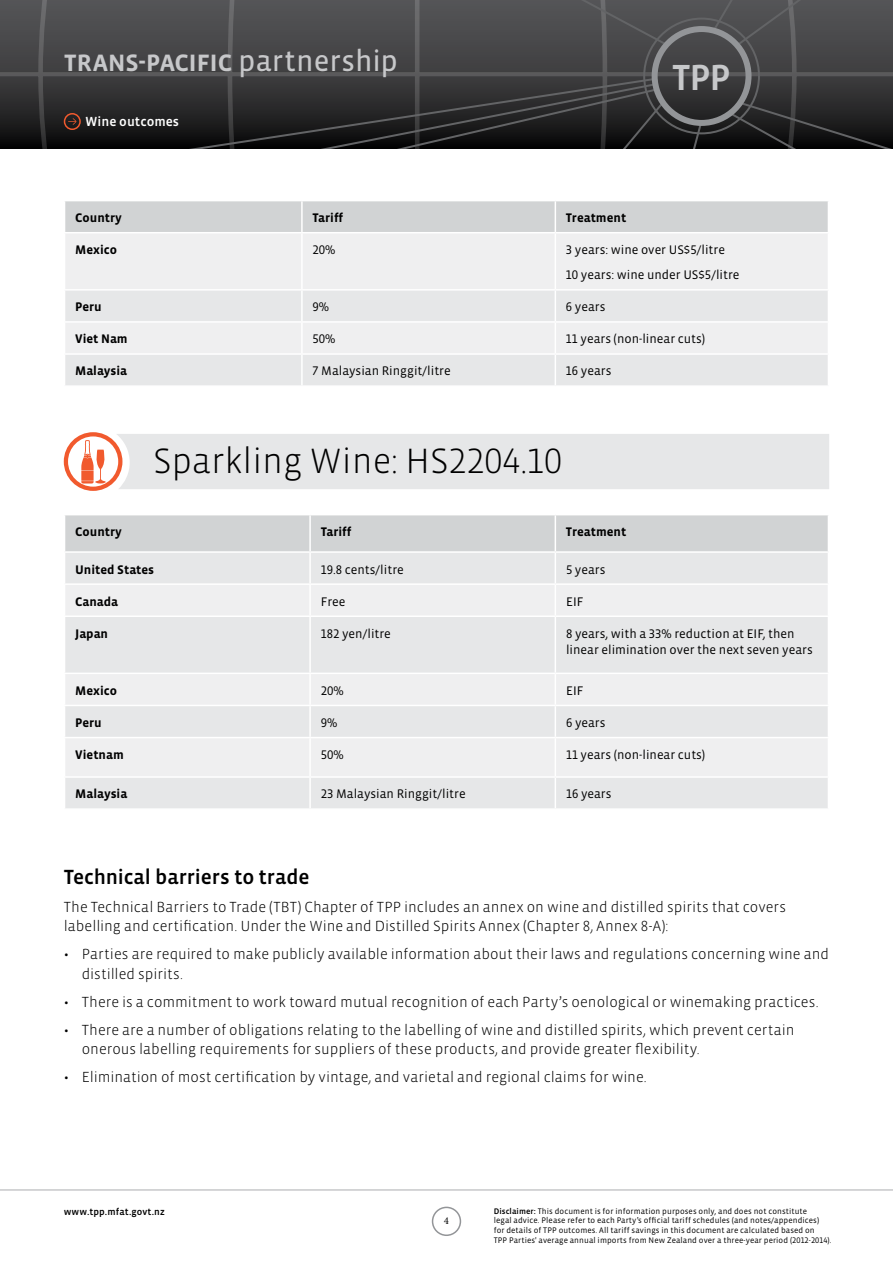
<style>
.page{position:relative;width:893px;height:1263px;background:#fff}
.page>*{position:absolute;margin:0;border:0;box-sizing:border-box;transform-origin:0 0}
.t1{font:500 37.2px "Vista Sans OT";color:#c7c8ca}
.t2{font:300 36px "Vista Sans OT";color:#000}
.t3{font:500 30px "Vista Sans OT";letter-spacing:-.035em;color:#c7c8ca}
.t4{font:500 21px "Vista Sans OT";letter-spacing:-.01em;color:#000}
.t5{font:300 15px/19.5px "Vista Sans OT";color:#000}
.t6{font:500 13.5px "Vista Sans OT";color:#fff}
.t7{font:12.75px/25px "Vista Sans OT";color:#000}
.t8{font:700 12.75px "Vista Sans OT";color:#000}
.t9{font:10.5px "Minion Pro";color:#000}
.t10{font:500 9.75px "Vista Sans OT";letter-spacing:.01em;color:#000}
.t11{font:8.25px/9.8px "Vista Sans OT";letter-spacing:.01em;color:#000}
.s1{font-weight:400}
.s2{font-weight:500}
</style>
<div class="page">
<svg style="left:0;top:0;width:893px;height:149px;background:#474749"></svg>
<svg style="left:712px;top:0;width:99px;height:47px;background:#525255"></svg>
<svg style="left:725px;top:100px;width:168px;height:49px;background:#212122"></svg>
<svg style="left:529px;top:0;width:138px;height:46px;background:#4f5052"></svg>
<div style="left:652px;top:26px;width:99px;height:100px;border:6px solid #939598;border-radius:50%"></div>
<div style="left:432px;top:1206px;width:29px;height:30px;border:2px solid #939598;border-radius:50%"></div>
<hr style="left:0;top:1189px;width:893px;height:2px;background:#c7c8ca">
<svg style="left:34px;top:77px;width:669px;height:72px;background:#282729"></svg>
<div style="left:64px;top:113px;width:17px;height:17px;border:2px solid #f15a2e;border-radius:50%"></div>
<div style="left:65px;top:201px;width:763px;height:31px;background:#d1d3d4"></div>
<div style="left:65px;top:234px;width:763px;height:55px;background:#efeff0"></div>
<svg style="left:65px;top:291px;width:763px;height:94px;fill:#e6e7e8"></svg>
<hr style="left:301px;top:201px;width:2px;height:31px;background:#fff">
<hr style="left:555px;top:201px;width:1px;height:31px;background:#fff">
<hr style="left:301px;top:233px;width:2px;height:56px;background:#fff">
<hr style="left:555px;top:233px;width:1px;height:56px;background:#fff">
<hr style="left:301px;top:323px;width:2px;height:30px;background:#fff">
<hr style="left:555px;top:323px;width:1px;height:30px;background:#fff">
<hr style="left:64px;top:321px;width:238px;height:2px;background:#fff">
<hr style="left:301px;top:291px;width:2px;height:30px;background:#fff">
<hr style="left:302px;top:321px;width:253px;height:2px;background:#fff">
<hr style="left:555px;top:291px;width:1px;height:30px;background:#fff">
<hr style="left:555px;top:321px;width:274px;height:2px;background:#fff">
<hr style="left:64px;top:353px;width:238px;height:2px;background:#fff">
<hr style="left:302px;top:353px;width:253px;height:2px;background:#fff">
<hr style="left:301px;top:355px;width:2px;height:30px;background:#fff">
<hr style="left:555px;top:353px;width:274px;height:2px;background:#fff">
<hr style="left:555px;top:355px;width:1px;height:30px;background:#fff">
<div style="left:65px;top:515px;width:763px;height:36px;background:#d1d3d4"></div>
<div style="left:65px;top:553px;width:763px;height:255px;background:#e6e7e8"></div>
<svg style="left:65px;top:585px;width:763px;height:191px;fill:#efeff0"></svg>
<hr style="left:309px;top:515px;width:2px;height:36px;background:#fff">
<hr style="left:555px;top:515px;width:1px;height:36px;background:#fff">
<hr style="left:309px;top:553px;width:2px;height:30px;background:#fff">
<hr style="left:555px;top:553px;width:1px;height:30px;background:#fff">
<hr style="left:309px;top:617px;width:2px;height:56px;background:#fff">
<hr style="left:555px;top:617px;width:1px;height:56px;background:#fff">
<hr style="left:309px;top:706px;width:2px;height:31px;background:#fff">
<hr style="left:555px;top:706px;width:1px;height:31px;background:#fff">
<hr style="left:309px;top:778px;width:2px;height:30px;background:#fff">
<hr style="left:555px;top:778px;width:1px;height:30px;background:#fff">
<hr style="left:64px;top:583px;width:246px;height:2px;background:#fff">
<hr style="left:64px;top:615px;width:246px;height:2px;background:#fff">
<hr style="left:310px;top:583px;width:245px;height:2px;background:#fff">
<hr style="left:309px;top:585px;width:2px;height:30px;background:#fff">
<hr style="left:310px;top:615px;width:245px;height:2px;background:#fff">
<hr style="left:555px;top:583px;width:274px;height:2px;background:#fff">
<hr style="left:555px;top:585px;width:1px;height:30px;background:#fff">
<hr style="left:555px;top:615px;width:274px;height:2px;background:#fff">
<hr style="left:64px;top:673px;width:246px;height:1px;background:#fff">
<hr style="left:64px;top:705px;width:246px;height:1px;background:#fff">
<hr style="left:310px;top:673px;width:245px;height:1px;background:#fff">
<hr style="left:309px;top:674px;width:2px;height:31px;background:#fff">
<hr style="left:310px;top:705px;width:245px;height:1px;background:#fff">
<hr style="left:555px;top:673px;width:274px;height:1px;background:#fff">
<hr style="left:555px;top:674px;width:1px;height:31px;background:#fff">
<hr style="left:555px;top:705px;width:274px;height:1px;background:#fff">
<hr style="left:64px;top:737px;width:246px;height:1px;background:#fff">
<hr style="left:64px;top:776px;width:246px;height:2px;background:#fff">
<hr style="left:310px;top:737px;width:245px;height:1px;background:#fff">
<hr style="left:309px;top:738px;width:2px;height:38px;background:#fff">
<hr style="left:310px;top:776px;width:245px;height:2px;background:#fff">
<hr style="left:555px;top:737px;width:274px;height:1px;background:#fff">
<hr style="left:555px;top:738px;width:1px;height:38px;background:#fff">
<hr style="left:555px;top:776px;width:274px;height:2px;background:#fff">
<svg style="left:64px;top:432px;width:765px;height:59px;background:#e9e5e5"></svg>
<h3 class="t3" style="left:64px;top:46px;width:336px">trans-pacific <span class="s1">partnership</span></h3>
<p class="t6" style="left:85px;top:115px;width:96px">Wine outcomes</p>
<h1 class="t1" style="left:672px;top:58px;width:60px">TPP</h1>
<p class="t8" style="left:75px;top:211px;width:48px">Country</p>
<p class="t8" style="left:313px;top:211px;width:32px">Tariff</p>
<p class="t8" style="left:566px;top:211px;width:62px">Treatment</p>
<p class="t8" style="left:75px;top:243px;width:43px">Mexico</p>
<p class="t7" style="left:313px;top:238px;width:25px">20%</p>
<p class="t7" style="left:566px;top:238px;width:175px">3 years: wine over US$5/litre<br>10 years: wine under US$5/litre</p>
<p class="t8" style="left:75px;top:300px;width:28px">Peru</p>
<p class="t7" style="left:313px;top:295px;width:18px">9%</p>
<p class="t7" style="left:566px;top:295px;width:41px">6 years</p>
<p class="t8" style="left:75px;top:333px;width:54px">Viet Nam</p>
<p class="t7" style="left:313px;top:327px;width:25px">50%</p>
<p class="t7" style="left:566px;top:327px;width:141px">11 years (non-linear cuts)</p>
<p class="t8" style="left:75px;top:365px;width:54px">Malaysia</p>
<p class="t7" style="left:313px;top:359px;width:140px">7 Malaysian Ringgit/litre</p>
<p class="t7" style="left:566px;top:359px;width:47px">16 years</p>
<h2 class="t2" style="left:153px;top:442px;width:411px">Sparkling Wine: HS2204.10</h2>
<p class="t8" style="left:75px;top:525px;width:48px">Country</p>
<p class="t8" style="left:321px;top:525px;width:32px">Tariff</p>
<p class="t8" style="left:566px;top:525px;width:62px">Treatment</p>
<p class="t8" style="left:75px;top:563px;width:81px">United States</p>
<p class="t7" style="left:321px;top:557px;width:85px">19.8 cents/litre</p>
<p class="t7" style="left:566px;top:557px;width:41px">5 years</p>
<p class="t8" style="left:75px;top:595px;width:45px">Canada</p>
<p class="t7" style="left:321px;top:589px;width:26px">Free</p>
<p class="t7" style="left:566px;top:589px;width:19px">EIF</p>
<p class="t8" style="left:75px;top:627px;width:34px">Japan</p>
<p class="t7" style="left:321px;top:621px;width:72px">182 yen/litre</p>
<p class="t7" style="left:566px;top:625px;width:248px;line-height:16.5px">8 years, with a 33% reduction at EIF, then linear elimination over the next seven years</p>
<p class="t8" style="left:75px;top:684px;width:43px">Mexico</p>
<p class="t7" style="left:321px;top:678px;width:25px">20%</p>
<p class="t7" style="left:566px;top:678px;width:19px">EIF</p>
<p class="t8" style="left:75px;top:716px;width:28px">Peru</p>
<p class="t7" style="left:321px;top:710px;width:18px">9%</p>
<p class="t7" style="left:566px;top:710px;width:41px">6 years</p>
<p class="t8" style="left:75px;top:748px;width:50px">Vietnam</p>
<p class="t7" style="left:321px;top:742px;width:25px">50%</p>
<p class="t7" style="left:566px;top:742px;width:141px">11 years (non-linear cuts)</p>
<p class="t8" style="left:75px;top:788px;width:54px">Malaysia</p>
<p class="t7" style="left:321px;top:782px;width:146px">23 Malaysian Ringgit/litre</p>
<p class="t7" style="left:566px;top:782px;width:47px">16 years</p>
<h3 class="t4" style="left:64px;top:866px;width:247px">Technical barriers to trade</h3>
<p class="t5" style="left:64px;top:897px;width:724px">The Technical Barriers to Trade (TBT) Chapter of TPP includes an annex on wine and distilled spirits that covers labelling and certification. Under the Wine and Distilled Spirits Annex (Chapter 8, Annex 8-A):</p>
<p class="t5" style="left:82px;top:945px;width:749px;text-indent:-18px">• Parties are required to make publicly available information about their laws and regulations concerning wine and distilled spirits.</p>
<p class="t5" style="left:64px;top:992px;width:756px">• There is a commitment to work toward mutual recognition of each Party’s oenological or winemaking practices.</p>
<p class="t5" style="left:82px;top:1020px;width:714px;text-indent:-18px">• There are a number of obligations relating to the labelling of wine and distilled spirits, which prevent certain onerous labelling requirements for suppliers of these products, and provide greater flexibility.</p>
<p class="t5" style="left:64px;top:1068px;width:585px">• Elimination of most certification by vintage, and varietal and regional claims for wine.</p>
<p class="t10" style="left:64px;top:1206px;width:103px">www.tpp.mfat.govt.nz</p>
<p class="t11" style="left:494px;top:1206px;width:339px"><span class="s2">Disclaimer:</span> This document is for information purposes only, and does not constitute<br>legal advice. Please refer to each Party’s official tariff schedules (and notes/appendices) for details of TPP outcomes. All tariff savings in this document are calculated based on<br>TPP Parties' average annual imports from New Zealand over a three-year period (2012-2014).</p>
<p class="t9" style="left:444px;top:1213px;width:7px">4</p>
</div>
